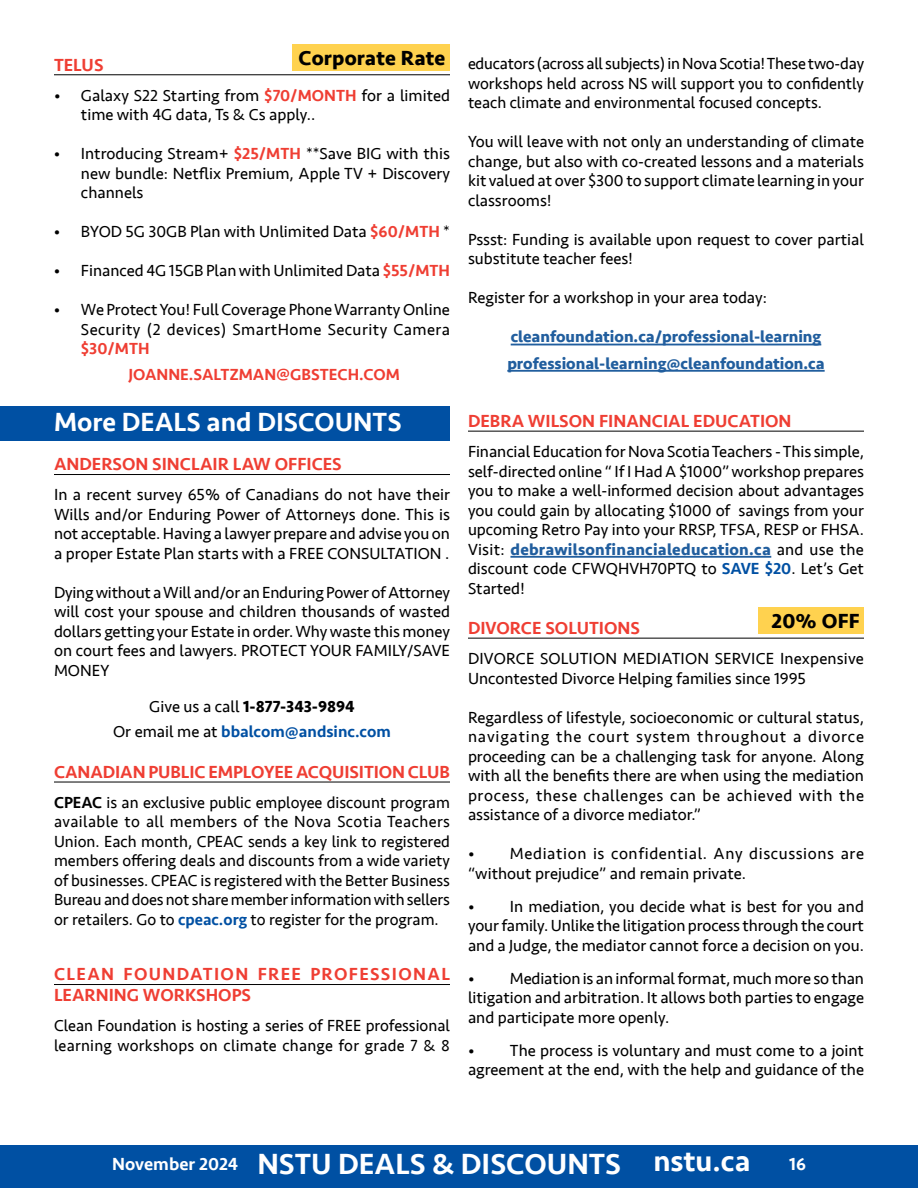
<style>
.page{position:relative;width:918px;height:1188px;background:#fff}
.page>*{position:absolute;margin:0;border:0;box-sizing:border-box;transform-origin:0 0}
.t1{font:500 30px "Seravek";color:#fff}
.t2{font:500 27px "Seravek";color:#fff}
.t3{font:700 21px "Seravek";letter-spacing:.01em;color:#000}
.t4{font:500 18px "Seravek";color:#ef3e33}
.t5{font:500 18px/21px "Seravek";letter-spacing:.075em;color:#ef3e33}
.t6{font:500 18px "Seravek";color:#fff}
.t7{font:16.5px/19.5px "Seravek";color:#000;text-align:justify}
.t8{font:700 16.5px/26.2px "Seravek";color:#215e9e}
.t9{font:16.5px/19.5px "Seravek";letter-spacing:.035em;color:#000}
.t10{font:500 16.5px/26.2px "Seravek";color:#ef3e33}
.s1{font-weight:500;color:#ef3e33}
.s2{font-weight:700}
.s3{font-weight:500;color:#0050a3}
.s4{font-weight:500}
.s5{font-weight:700;color:#215e9e}
.s6{font-size:18px}
</style>
<div class="page">
<div style="left:0;top:1145px;width:918px;height:43px;background:#0050a3"></div>
<div style="left:0;top:406px;width:450px;height:34px;background:#0050a3"></div>
<hr style="left:54px;top:74px;width:396px;height:1px;background:#000">
<hr style="left:54px;top:474px;width:396px;height:1px;background:#000">
<hr style="left:54px;top:782px;width:396px;height:1px;background:#000">
<hr style="left:54px;top:984px;width:396px;height:1px;background:#000">
<div style="left:293px;top:44px;width:157px;height:27px;background:#ffd24f"></div>
<hr style="left:511px;top:344px;width:310px;height:1px;background:#215e9e">
<hr style="left:507px;top:370px;width:318px;height:2px;background:#215e9e">
<hr style="left:468px;top:431px;width:396px;height:1px;background:#000">
<hr style="left:510px;top:556px;width:261px;height:2px;background:#215e9e">
<hr style="left:468px;top:638px;width:396px;height:1px;background:#000">
<div style="left:758px;top:607px;width:106px;height:27px;background:#ffd24f"></div>
<p class="t4" style="left:54px;top:53px;width:51px">TELUS</p>
<p class="t3" style="left:298px;top:41px;width:149px">Corporate Rate</p>
<p class="t7" style="left:81px;top:85px;width:371px;text-indent:-27px">• Galaxy S22 Starting from <span class="s1">$70/MONTH</span> for a limited time with 4G data, Ts &amp; Cs apply..</p>
<p class="t7" style="left:81px;top:144px;width:371px;text-indent:-27px">• Introducing Stream+ <span class="s1">$25/MTH</span> **Save BIG with this new bundle: Netflix Premium, Apple TV + Discovery channels</p>
<p class="t7" style="left:54px;top:222px;width:397px">• BYOD 5G 30GB Plan with Unlimited Data <span class="s1">$60/MTH</span> *</p>
<p class="t7" style="left:54px;top:261px;width:398px">• Financed 4G 15GB Plan with Unlimited Data <span class="s1">$55/MTH</span></p>
<p class="t7" style="left:54px;top:300px;width:398px;text-align:right">• We Protect You! Full Coverage Phone Warranty Online<br>Security (2 devices) SmartHome Security Camera</p>
<p class="t10" style="left:128px;top:336px;width:273px;text-indent:-48px">$30/MTH<br>JOANNE.SALTZMAN@GBSTECH.COM</p>
<h2 class="t2" style="left:54px;top:406px;width:349px">More DEALS and DISCOUNTS</h2>
<p class="t4" style="left:54px;top:453px;width:289px">ANDERSON SINCLAIR LAW OFFICES</p>
<p class="t7" style="left:54px;top:485px;width:398px">In a recent survey 65% of Canadians do not have their Wills and/or Enduring Power of Attorneys done. This is not acceptable. Having a lawyer prepare and advise you on a proper Estate Plan starts with a FREE CONSULTATION .</p>
<p class="t7" style="left:54px;top:583px;width:398px">Dying without a Will and/or an Enduring Power of Attorney will cost your spouse and children thousands of wasted dollars getting your Estate in order. Why waste this money on court fees and lawyers. PROTECT YOUR FAMILY/SAVE MONEY</p>
<p class="t7" style="left:113px;top:694px;width:279px;line-height:25.5px;text-align:center">Give us a call <span class="s2">1-877-343-9894<br></span>Or email me at <span class="s3">bbalcom@andsinc.com</span></p>
<p class="t4" style="left:54px;top:761px;width:398px">CANADIAN PUBLIC EMPLOYEE ACQUISITION CLUB</p>
<p class="t7" style="left:54px;top:793px;width:398px"><span class="s4">CPEAC</span> is an exclusive public employee discount program available to all members of the Nova Scotia Teachers Union. Each month, CPEAC sends a key link to registered members offering deals and discounts from a wide variety of businesses. CPEAC is registered with the Better Business Bureau and does not share member information with sellers or retailers. Go to <span class="s3">cpeac.org</span> to register for the program.</p>
<p class="t5" style="left:54px;top:964px;width:398px">CLEAN FOUNDATION FREE PROFESSIONAL<br>LEARNING WORKSHOPS</p>
<p class="t7" style="left:54px;top:1016px;width:397px">Clean Foundation is hosting a series of FREE professional learning workshops on climate change for grade 7 &amp; 8</p>
<p class="t7" style="left:468px;top:54px;width:398px">educators (across all subjects) in Nova Scotia! These two-day workshops held across NS will support you to confidently teach climate and environmental focused concepts.</p>
<p class="t7" style="left:468px;top:132px;width:398px">You will leave with not only an understanding of climate change, but also with co-created lessons and a materials kit valued at over $300 to support climate learning in your classrooms!</p>
<p class="t7" style="left:468px;top:229px;width:398px">Pssst: Funding is available upon request to cover partial substitute teacher fees!</p>
<p class="t7" style="left:468px;top:288px;width:301px">Register for a workshop in your area today:</p>
<p class="t8" style="left:507px;top:323px;width:319px">cleanfoundation.ca/professional-learning professional-learning@cleanfoundation.ca</p>
<p class="t4" style="left:468px;top:410px;width:325px">DEBRA WILSON FINANCIAL EDUCATION</p>
<p class="t7" style="left:468px;top:442px;width:398px">Financial Education for Nova Scotia Teachers - This simple, self-directed online “ If I Had A $1000” workshop prepares you to make a well-informed decision about advantages you could gain by allocating $1000 of savings from your upcoming Retro Pay into your RRSP, TFSA, RESP or FHSA.<br>Visit: <span class="s5">debrawilsonfinancialeducation.ca</span> and use the discount code CFWQHVH70PTQ to <span class="s3">SAVE $20</span>. Let’s Get Started!</p>
<p class="t4" style="left:468px;top:617px;width:174px">DIVORCE SOLUTIONS</p>
<p class="t3" style="left:771px;top:604px;width:90px">20% OFF</p>
<p class="t7" style="left:468px;top:649px;width:397px">DIVORCE SOLUTION MEDIATION SERVICE Inexpensive<br>Uncontested Divorce Helping families since 1995</p>
<p class="t7" style="left:468px;top:707px;width:398px">Regardless of lifestyle, socioeconomic or cultural status, navigating the court system throughout a divorce proceeding can be a challenging task for anyone. Along with all the benefits there are when using the mediation process, these challenges can be achieved with the assistance of a divorce mediator.”</p>
<p class="t9" style="left:468px;top:844px;width:398px">• Mediation is confidential. Any discussions are “without prejudice” and remain private.</p>
<p class="t7" style="left:468px;top:896px;width:398px">• In mediation, you decide what is best for you and your family. Unlike the litigation process through the court and a Judge, the mediator cannot force a decision on you.</p>
<p class="t7" style="left:468px;top:968px;width:398px">• Mediation is an informal format, much more so than litigation and arbitration. It allows both parties to engage and participate more openly.</p>
<p class="t7" style="left:468px;top:1040px;width:398px">• The process is voluntary and must come to a joint agreement at the end, with the help and guidance of the</p>
<h1 class="t1" style="left:112px;top:1146px;width:640px"><span class="s6">November 2024</span> NSTU DEALS &amp; DISCOUNTS nstu.ca</h1>
<p class="t6" style="left:789px;top:1153px;width:18px">16</p>
</div>
